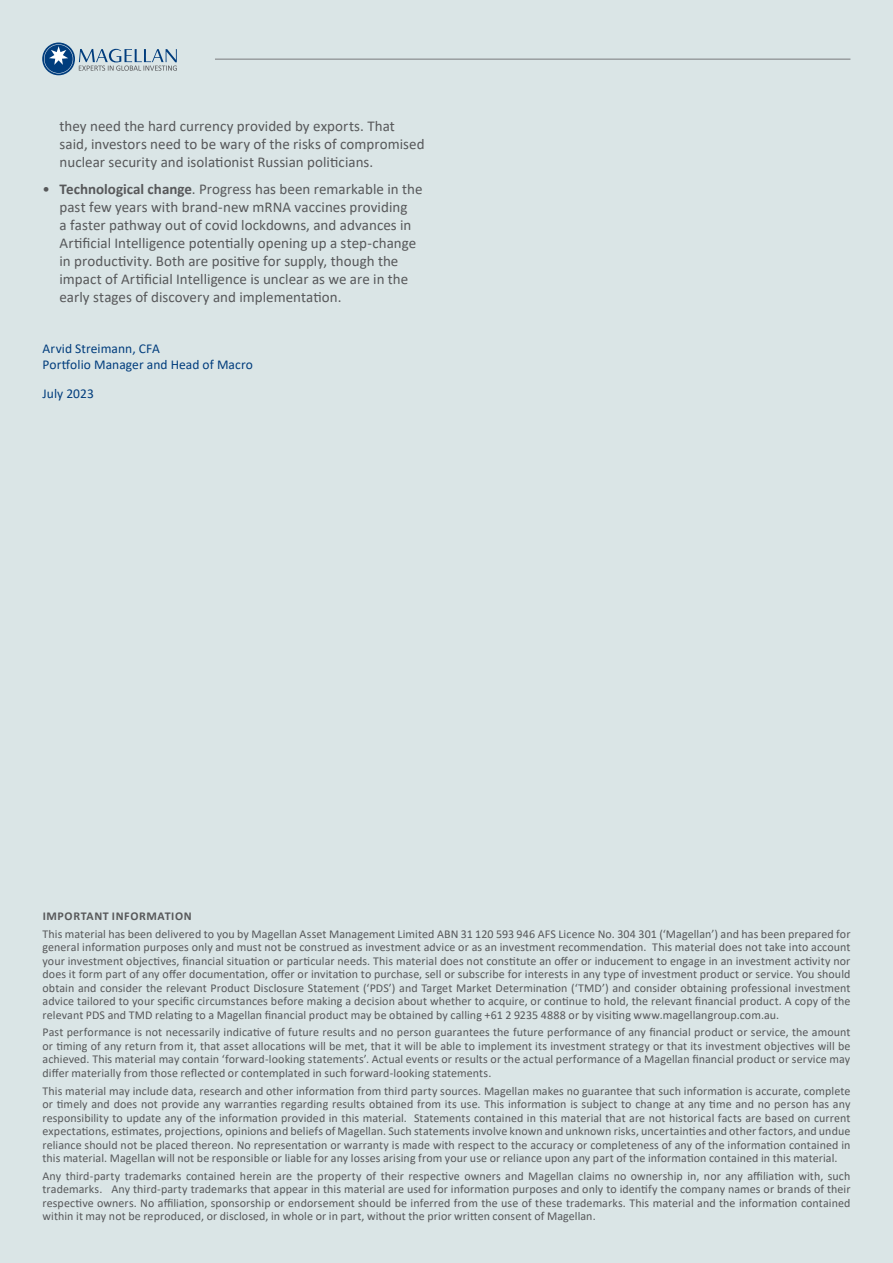
<style>
.page{position:relative;width:893px;height:1263px;background:#dae5e6}
.page>*{position:absolute;margin:0;border:0;box-sizing:border-box;transform-origin:0 0}
.Indent{font:15px/18px "Calibri";letter-spacing:.005em;color:#57585a}
.by_LINE{font:13.5px/16.2px "Calibri";letter-spacing:.005em;color:#013d7d}
.t1{font:12px/13.5px "Calibri";letter-spacing:.005em;color:#57585a;text-align:justify}
.t2{font:700 12px "Calibri";letter-spacing:.05em;color:#57585a}
.s1{font-weight:700}
</style>
<div class="page">
<hr style="left:215px;top:59px;width:635px;height:1px;background:#787a7d">
<svg style="left:42px;top:43px;width:33px;height:32px"></svg>
<svg style="left:79px;top:49px;width:98px;height:22px"></svg>
<svg style="left:44px;top:44px;width:29px;height:30px"></svg>
<p class="Indent" style="left:60px;top:117px;width:367px">they need the hard currency provided by exports. That said, investors need to be wary of the risks of compromised nuclear security and isolationist Russian politicians.</p>
<p class="Indent" style="left:60px;top:179px;width:364px;text-indent:-17px">• <span class="s1">Technological change</span>. Progress has been remarkable in the past few years with brand-new mRNA vaccines providing<br>a faster pathway out of covid lockdowns, and advances in Artificial Intelligence potentially opening up a step-change in productivity. Both are positive for supply, though the impact of Artificial Intelligence is unclear as we are in the early stages of discovery and implementation.</p>
<p class="by_LINE" style="left:43px;top:340px;width:212px">Arvid Streimann, CFA<br>Portfolio Manager and Head of Macro</p>
<p class="by_LINE" style="left:43px;top:385px;width:53px">July 2023</p>
<p class="t2" style="left:43px;top:907px;width:150px">IMPORTANT INFORMATION</p>
<p class="t1" style="left:43px;top:927px;width:809px">This material has been delivered to you by Magellan Asset Management Limited ABN 31 120 593 946 AFS Licence No. 304 301 (‘Magellan’) and has been prepared for general information purposes only and must not be construed as investment advice or as an investment recommendation. This material does not take into account your investment objectives, financial situation or particular needs. This material does not constitute an offer or inducement to engage in an investment activity nor does it form part of any offer documentation, offer or invitation to purchase, sell or subscribe for interests in any type of investment product or service. You should obtain and consider the relevant Product Disclosure Statement (‘PDS’) and Target Market Determination (‘TMD’) and consider obtaining professional investment advice tailored to your specific circumstances before making a decision about whether to acquire, or continue to hold, the relevant financial product. A copy of the relevant PDS and TMD relating to a Magellan financial product may be obtained by calling +61 2 9235 4888 or by visiting www.magellangroup.com.au.</p>
<p class="t1" style="left:43px;top:1025px;width:809px">Past performance is not necessarily indicative of future results and no person guarantees the future performance of any financial product or service, the amount or timing of any return from it, that asset allocations will be met, that it will be able to implement its investment strategy or that its investment objectives will be achieved. This material may contain ‘forward-looking statements’. Actual events or results or the actual performance of a Magellan financial product or service may differ materially from those reflected or contemplated in such forward-looking statements.</p>
<p class="t1" style="left:43px;top:1084px;width:809px">This material may include data, research and other information from third party sources. Magellan makes no guarantee that such information is accurate, complete or timely and does not provide any warranties regarding results obtained from its use. This information is subject to change at any time and no person has any responsibility to update any of the information provided in this material. Statements contained in this material that are not historical facts are based on current expectations, estimates, projections, opinions and beliefs of Magellan. Such statements involve known and unknown risks, uncertainties and other factors, and undue reliance should not be placed thereon. No representation or warranty is made with respect to the accuracy or completeness of any of the information contained in this material. Magellan will not be responsible or liable for any losses arising from your use or reliance upon any part of the information contained in this material.</p>
<p class="t1" style="left:43px;top:1169px;width:809px">Any third-party trademarks contained herein are the property of their respective owners and Magellan claims no ownership in, nor any affiliation with, such trademarks. Any third-party trademarks that appear in this material are used for information purposes and only to identify the company names or brands of their respective owners. No affiliation, sponsorship or endorsement should be inferred from the use of these trademarks. This material and the information contained within it may not be reproduced, or disclosed, in whole or in part, without the prior written consent of Magellan.</p>
</div>
